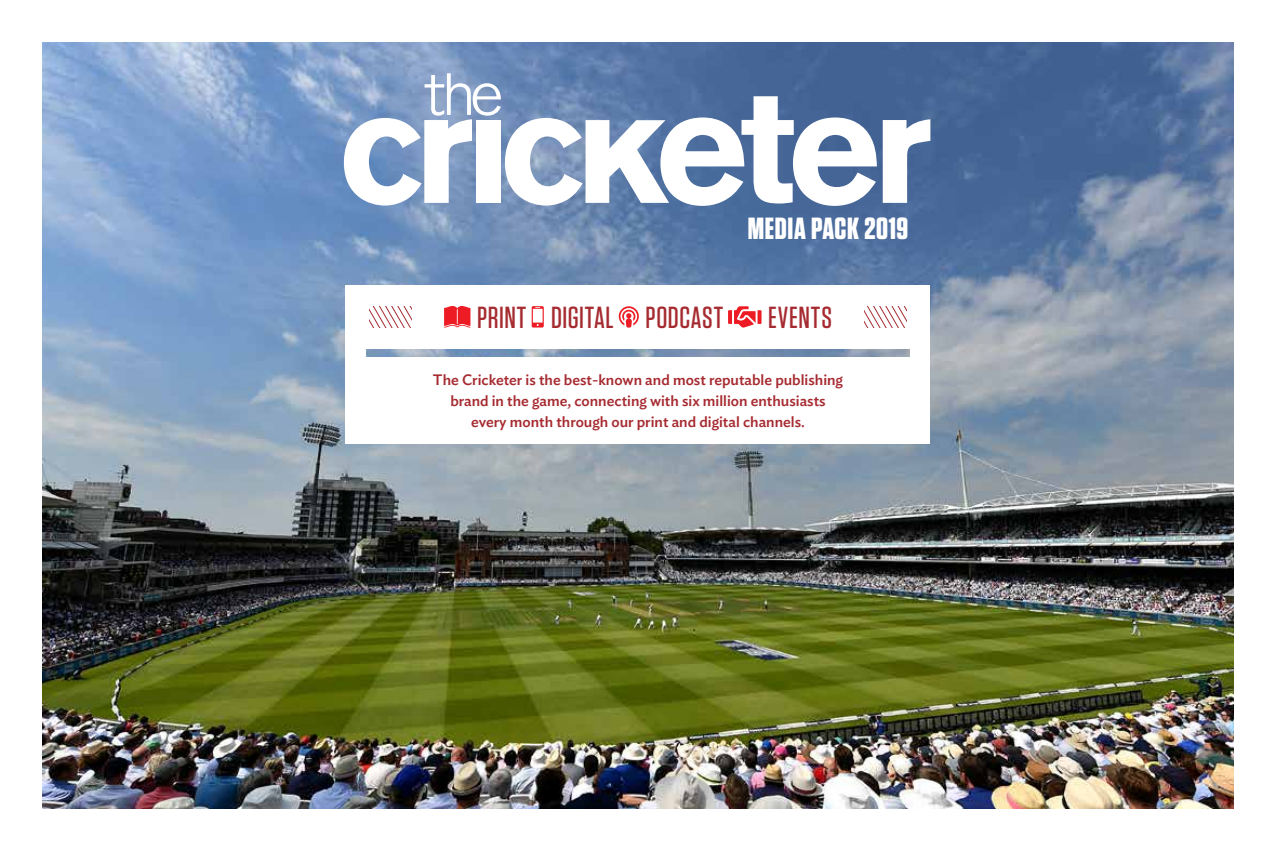
<style>
.page{position:relative;width:1276px;height:851px;background:#fff}
.page>*{position:absolute;margin:0;border:0;box-sizing:border-box;transform-origin:0 0}
.t1{font:700 30.6px "Tungsten";letter-spacing:.02em;color:#fff}
.t2{font:500 30.45px "Tungsten";letter-spacing:.02em;color:#a62b31}
.t3{font:500 15px/21px "Ideal Sans";color:#a62b31;text-align:center}
</style>
<div class="page">
<img style="left:43px;top:43px;width:1190px;height:765px">
<svg style="left:344px;top:73px;width:586px;height:133px"></svg>
<div style="left:345px;top:285px;width:585px;height:158px;background:#fff"></div>
<svg style="left:444px;top:306px;width:26px;height:21px"></svg>
<svg style="left:532px;top:306px;width:12px;height:21px"></svg>
<svg style="left:619px;top:306px;width:20px;height:21px"></svg>
<svg style="left:728px;top:306px;width:33px;height:21px"></svg>
<svg style="left:369px;top:306px;width:43px;height:21px"></svg>
<svg style="left:864px;top:306px;width:43px;height:21px"></svg>
<img style="left:367px;top:350px;width:542px;height:6px">
<h1 class="t1" style="left:748px;top:212px;width:162px">MEDIA PACK 2019</h1>
<h2 class="t2" style="left:477px;top:301px;width:247px">PRINT DIGITAL PODCAST</h2>
<h2 class="t2" style="left:768px;top:301px;width:65px">EVENTS</h2>
<p class="t3" style="left:433px;top:368px;width:411px">The Cricketer is the best-known and most reputable publishing brand in the game, connecting with six million enthusiasts every month through our print and digital channels.</p>
</div>
